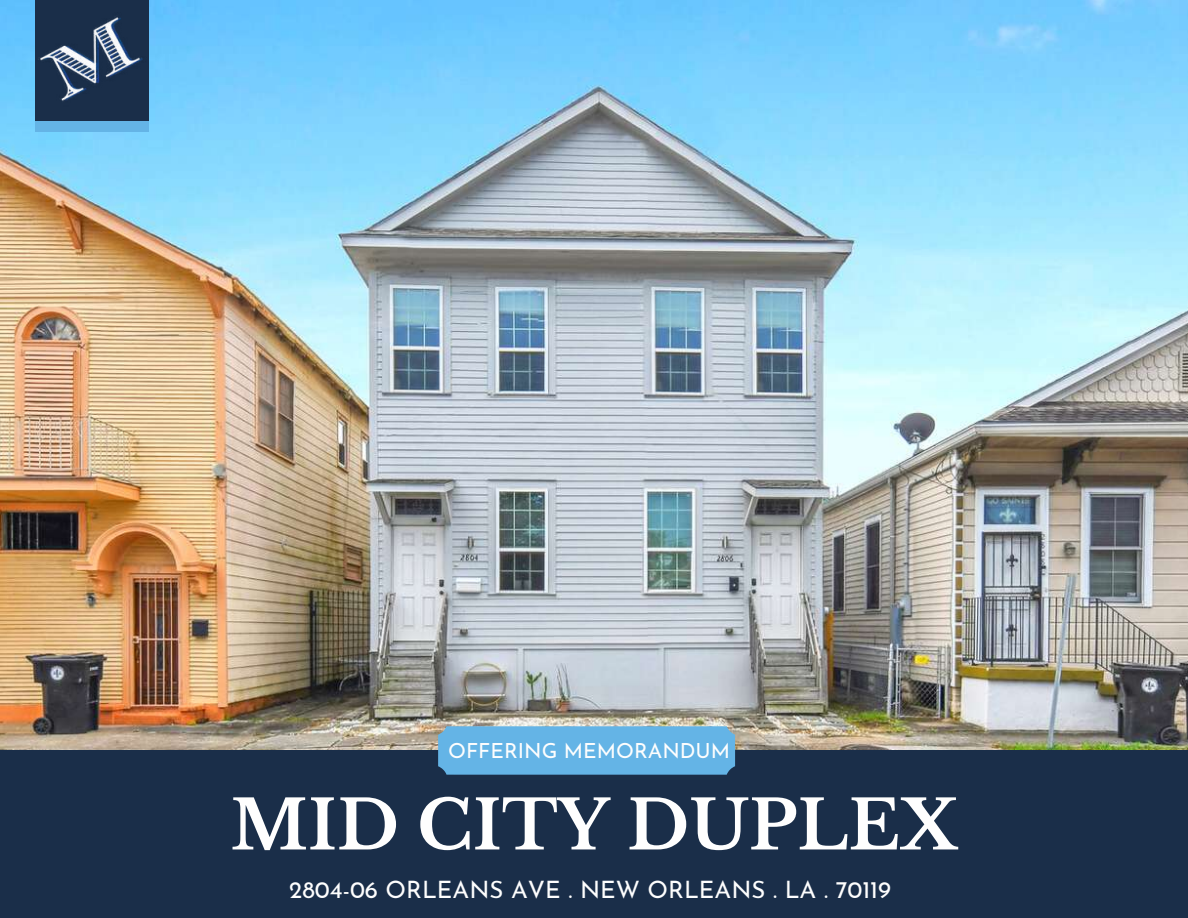
<style>
.page{position:relative;width:1188px;height:918px;background:#fff}
.page>*{position:absolute;margin:0;border:0;box-sizing:border-box;transform-origin:0 0}
.t1{font:700 67.65px "Libre Baskerville";color:#fefefe}
.t2{font:24px "Josefin Sans";color:#fefefe}
.t3{font:20.85px "Josefin Sans";color:#fefefe}
</style>
<div class="page">
<img style="left:0;top:0;width:1188px;height:750px">
<div style="left:0;top:750px;width:1188px;height:168px;background:#1a2e49"></div>
<div style="left:438px;top:726px;width:297px;height:49px;background:#64b4e6"></div>
<div style="left:709px;top:731px;width:19px;height:19px;background:#64b4e6;border-radius:50%"></div>
<div style="left:709px;top:750px;width:19px;height:20px;background:#64b4e6;border-radius:50%"></div>
<div style="left:442px;top:750px;width:19px;height:20px;background:#64b4e6;border-radius:50%"></div>
<div style="left:445px;top:731px;width:19px;height:19px;background:#64b4e6;border-radius:50%"></div>
<img style="left:0;top:0;width:181px;height:150px">
<p class="t3" style="left:448px;top:743px;width:283px">OFFERING MEMORANDUM</p>
<h1 class="t1" style="left:230px;top:784px;width:729px">MID CITY DUPLEX</h1>
<p class="t2" style="left:289px;top:880px;width:603px">2804-06 ORLEANS AVE . NEW ORLEANS . LA . 70119</p>
</div>
